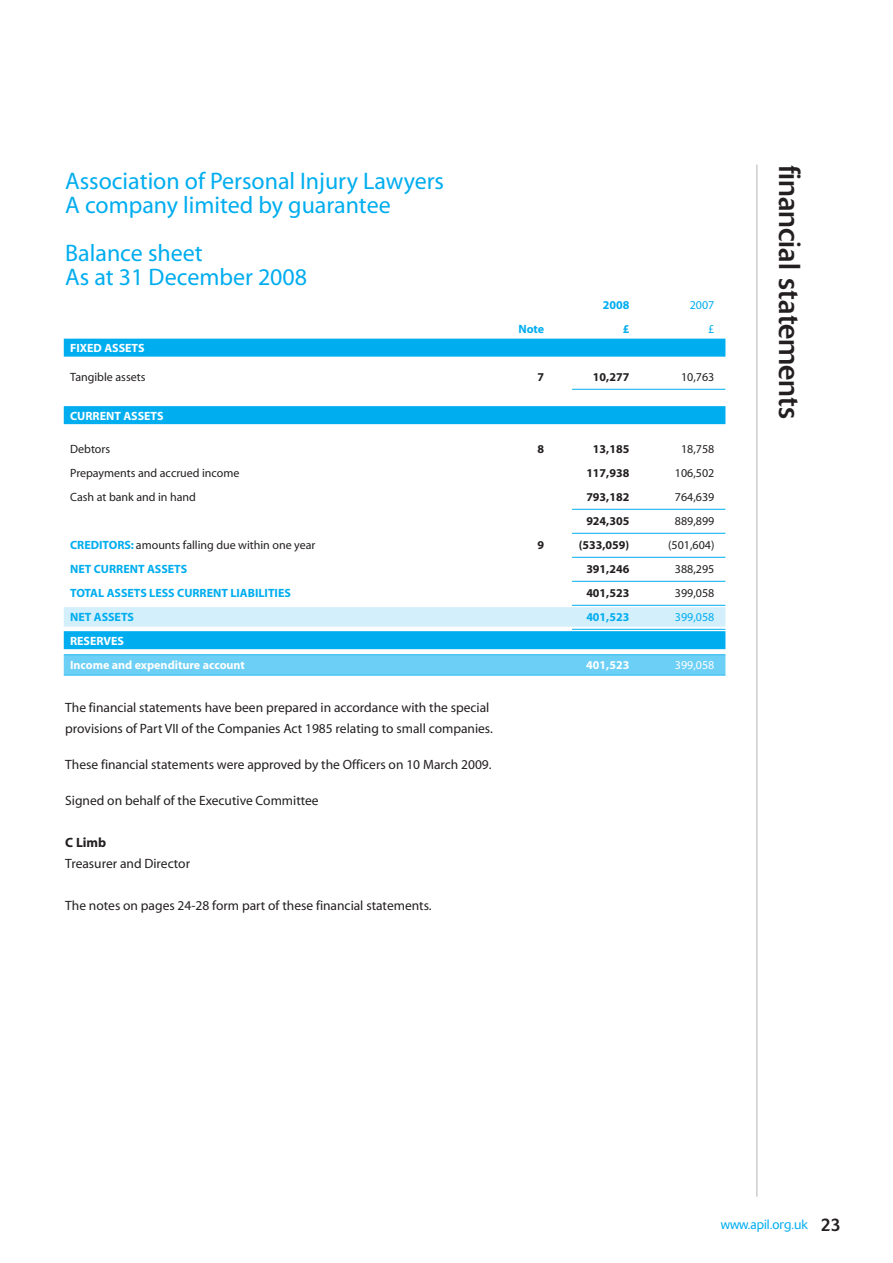
<style>
.page{position:relative;width:893px;height:1263px;background:#fff}
.page>*{position:absolute;margin:0;border:0;box-sizing:border-box;transform-origin:0 0}
.t1{font:30px "Delta";color:#231f20}
.t2{font:24px/24px "Myriad";color:#00adef}
.t3{font:13.5px/21px "Myriad";color:#231f20}
.t4{font:300 13.5px "Delta";color:#00adef}
.t5{font:700 13.5px "Myriad";color:#231f20}
.t6{font:12px "Myriad";color:#231f20}
.t7{font:700 12px "Myriad";color:#00adef}
.t8{font:700 12px/24px "Myriad";color:#fff}
.t9{font:700 12px "Myriad";color:#231f20}
.t10{font:12px "Myriad";color:#00adef}
.t11{font:12px "Myriad";color:#fff}
.s1{font-weight:700;color:#00adef}
.s2{font-weight:400;font-size:18px;color:#231f20}
</style>
<div class="page">
<div style="left:64px;top:339px;width:661px;height:18px;background:#00adef"></div>
<div style="left:64px;top:406px;width:661px;height:18px;background:#00adef"></div>
<hr style="left:572px;top:389px;width:153px;height:1px;background:#00adef">
<hr style="left:572px;top:509px;width:153px;height:1px;background:#00adef">
<hr style="left:572px;top:533px;width:153px;height:1px;background:#00adef">
<hr style="left:572px;top:557px;width:153px;height:1px;background:#00adef">
<hr style="left:572px;top:581px;width:153px;height:1px;background:#00adef">
<div style="left:64px;top:607px;width:661px;height:20px;background:#d4effc"></div>
<hr style="left:572px;top:605px;width:153px;height:1px;background:#00adef">
<div style="left:64px;top:631px;width:661px;height:18px;background:#00adef"></div>
<hr style="left:572px;top:629px;width:153px;height:1px;background:#00adef">
<div style="left:64px;top:655px;width:661px;height:20px;background:#6ccff6"></div>
<hr style="left:64px;top:654px;width:661px;height:1px;background:#00adef">
<hr style="left:64px;top:675px;width:661px;height:1px;background:#00adef">
<hr style="left:756px;top:165px;width:1px;height:1032px;background:#b1b4b6">
<h2 class="t2" style="left:65px;top:170px;width:380px">Association of Personal Injury Lawyers<br>A company limited by guarantee</h2>
<h2 class="t2" style="left:65px;top:242px;width:243px">Balance sheet<br>As at 31 December 2008</h2>
<p class="t7" style="left:603px;top:300px;width:28px">2008</p>
<p class="t10" style="left:690px;top:300px;width:26px">2007</p>
<p class="t7" style="left:518px;top:324px;width:27px">Note</p>
<p class="t7" style="left:623px;top:324px;width:8px">£</p>
<p class="t10" style="left:708px;top:324px;width:8px">£</p>
<p class="t8" style="left:70px;top:337px;width:76px">FIXED ASSETS</p>
<p class="t6" style="left:70px;top:372px;width:77px">Tangible assets</p>
<p class="t9" style="left:538px;top:372px;width:8px">7</p>
<p class="t9" style="left:593px;top:372px;width:38px">10,277</p>
<p class="t6" style="left:681px;top:372px;width:35px">10,763</p>
<p class="t8" style="left:70px;top:405px;width:95px">CURRENT ASSETS</p>
<p class="t6" style="left:70px;top:444px;width:42px">Debtors</p>
<p class="t9" style="left:538px;top:444px;width:8px">8</p>
<p class="t9" style="left:593px;top:444px;width:38px">13,185</p>
<p class="t6" style="left:681px;top:444px;width:35px">18,758</p>
<p class="t6" style="left:70px;top:468px;width:171px">Prepayments and accrued income</p>
<p class="t9" style="left:586px;top:468px;width:45px">117,938</p>
<p class="t6" style="left:675px;top:468px;width:41px">106,502</p>
<p class="t6" style="left:70px;top:492px;width:127px">Cash at bank and in hand</p>
<p class="t9" style="left:586px;top:492px;width:45px">793,182</p>
<p class="t6" style="left:675px;top:492px;width:41px">764,639</p>
<p class="t9" style="left:586px;top:516px;width:45px">924,305</p>
<p class="t6" style="left:675px;top:516px;width:41px">889,899</p>
<p class="t6" style="left:70px;top:540px;width:247px"><span class="s1">CREDITORS:</span> amounts falling due within one year</p>
<p class="t9" style="left:538px;top:540px;width:8px">9</p>
<p class="t9" style="left:579px;top:540px;width:52px">(533,059)</p>
<p class="t6" style="left:668px;top:540px;width:48px">(501,604)</p>
<p class="t7" style="left:70px;top:564px;width:119px">NET CURRENT ASSETS</p>
<p class="t9" style="left:586px;top:564px;width:45px">391,246</p>
<p class="t6" style="left:675px;top:564px;width:41px">388,295</p>
<p class="t7" style="left:70px;top:588px;width:222px">TOTAL ASSETS LESS CURRENT LIABILITIES</p>
<p class="t9" style="left:586px;top:588px;width:45px">401,523</p>
<p class="t6" style="left:675px;top:588px;width:41px">399,058</p>
<p class="t7" style="left:70px;top:612px;width:65px">NET ASSETS</p>
<p class="t7" style="left:586px;top:612px;width:45px">401,523</p>
<p class="t10" style="left:675px;top:612px;width:41px">399,058</p>
<p class="t8" style="left:70px;top:630px;width:176px">RESERVES<br>Income and expenditure account</p>
<p class="t8" style="left:586px;top:654px;width:45px">401,523</p>
<p class="t11" style="left:675px;top:660px;width:41px">399,058</p>
<p class="t3" style="left:65px;top:698px;width:429px">The financial statements have been prepared in accordance with the special provisions of Part VII of the Companies Act 1985 relating to small companies.</p>
<p class="t3" style="left:65px;top:755px;width:428px">These financial statements were approved by the Officers on 10 March 2009.</p>
<p class="t3" style="left:65px;top:791px;width:255px">Signed on behalf of the Executive Committee</p>
<p class="t5" style="left:65px;top:837px;width:43px">C Limb</p>
<p class="t3" style="left:65px;top:854px;width:126px">Treasurer and Director</p>
<p class="t3" style="left:65px;top:896px;width:368px">The notes on pages 24-28 form part of these financial statements.</p>
<h1 class="t1" style="left:800px;top:165px;width:255px;rotate:90deg">financial statements</h1>
<p class="t4" style="left:721px;top:1220px;width:122px">www.apil.org.uk <span class="s2">23</span></p>
</div>
